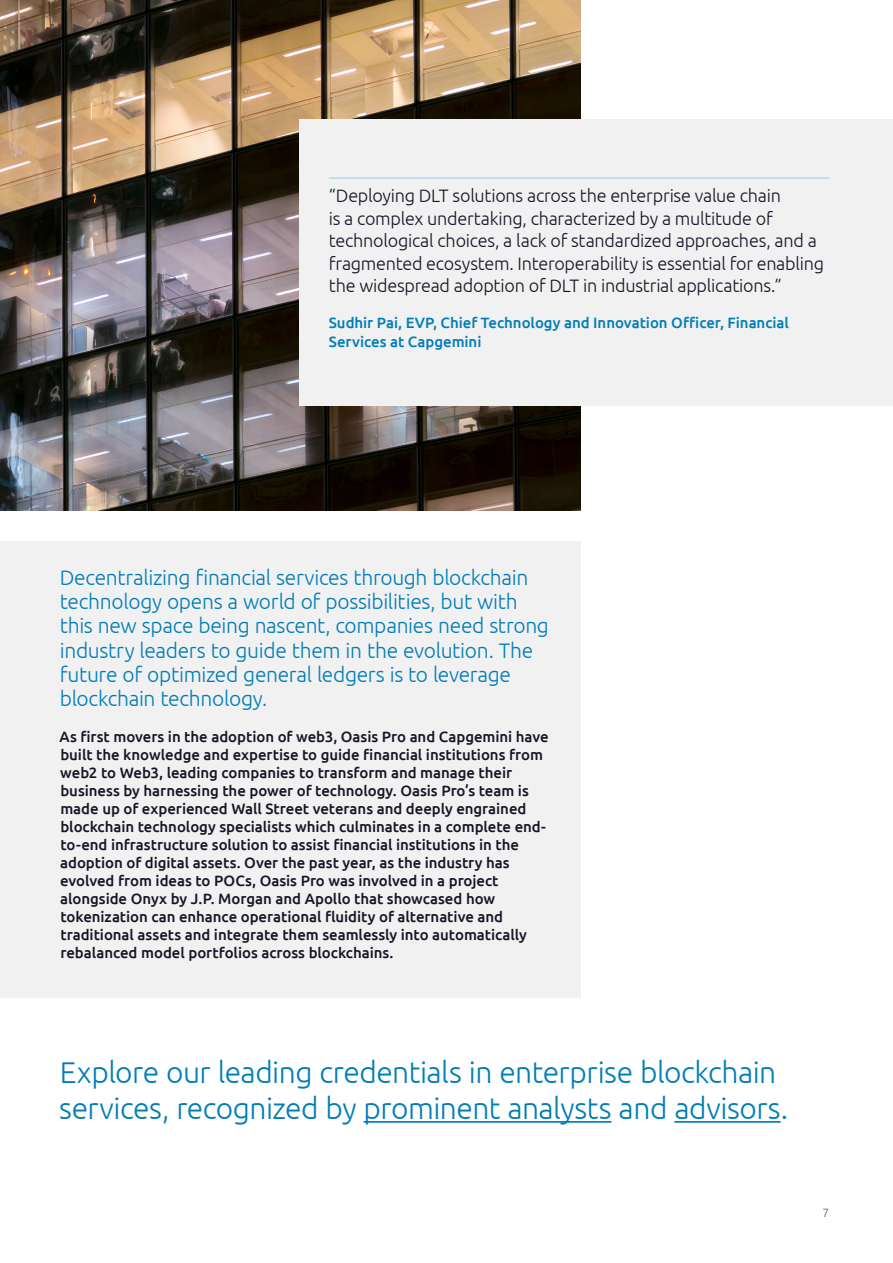
<style>
.page{position:relative;width:893px;height:1263px;background:#fff}
.page>*{position:absolute;margin:0;border:0;box-sizing:border-box;transform-origin:0 0}
.t1{font:300 30px/36px "Ubuntu";letter-spacing:-.02em;color:#007db6}
.t2{font:300 21px/24px "Ubuntu";letter-spacing:-.015em;color:#007db6}
.t3{font:300 18px/22.5px "Ubuntu";letter-spacing:-.015em;color:#151625}
.t4{font:500 15px/18px "Ubuntu";letter-spacing:-.005em;color:#151625}
.t5{font:500 15px/18px "Ubuntu";letter-spacing:-.005em;color:#007db6}
.t6{font:300 12px "Ubuntu";color:#595959}
</style>
<div class="page">
<img style="left:0;top:0;width:580px;height:510px">
<svg style="left:0;top:478px;width:28px;height:15px"></svg>
<div style="left:299px;top:119px;width:594px;height:287px;background:#f1f1f2"></div>
<div style="left:0;top:541px;width:580px;height:457px;background:#f1f1f2"></div>
<hr style="left:364px;top:1121px;width:247px;height:2px;background:#007db6">
<hr style="left:674px;top:1121px;width:107px;height:2px;background:#007db6">
<hr style="left:329px;top:178px;width:500px;height:1px;background:#99cbe2">
<p class="t3" style="left:329px;top:184px;width:497px">“Deploying DLT solutions across the enterprise value chain<br>is a complex undertaking, characterized by a multitude of technological choices, a lack of standardized approaches, and a fragmented ecosystem. Interoperability is essential for enabling the widespread adoption of DLT in industrial applications.”</p>
<p class="t5" style="left:329px;top:314px;width:462px">Sudhir Pai, EVP, Chief Technology and Innovation Officer, Financial<br>Services at Capgemini</p>
<p class="t2" style="left:60px;top:565px;width:491px">Decentralizing financial services through blockchain technology opens a world of possibilities, but with this new space being nascent, companies need strong industry leaders to guide them in the evolution. The future of optimized general ledgers is to leverage blockchain technology.</p>
<p class="t4" style="left:59px;top:727px;width:491px">As first movers in the adoption of web3, Oasis Pro and Capgemini have built the knowledge and expertise to guide financial institutions from web2 to Web3, leading companies to transform and manage their business by harnessing the power of technology. Oasis Pro’s team is made up of experienced Wall Street veterans and deeply engrained blockchain technology specialists which culminates in a complete end&shy;to-end infrastructure solution to assist financial institutions in the adoption of digital assets. Over the past year, as the industry has evolved from ideas to POCs, Oasis Pro was involved in a project alongside Onyx by J.P. Morgan and Apollo that showcased how tokenization can enhance operational fluidity of alternative and traditional assets and integrate them seamlessly into automatically rebalanced model portfolios across blockchains.</p>
<h1 class="t1" style="left:59px;top:1053px;width:730px">Explore our leading credentials in enterprise blockchain services, recognized by prominent analysts and advisors.</h1>
<p class="t6" style="left:822px;top:1205px;width:8px">7</p>
</div>
